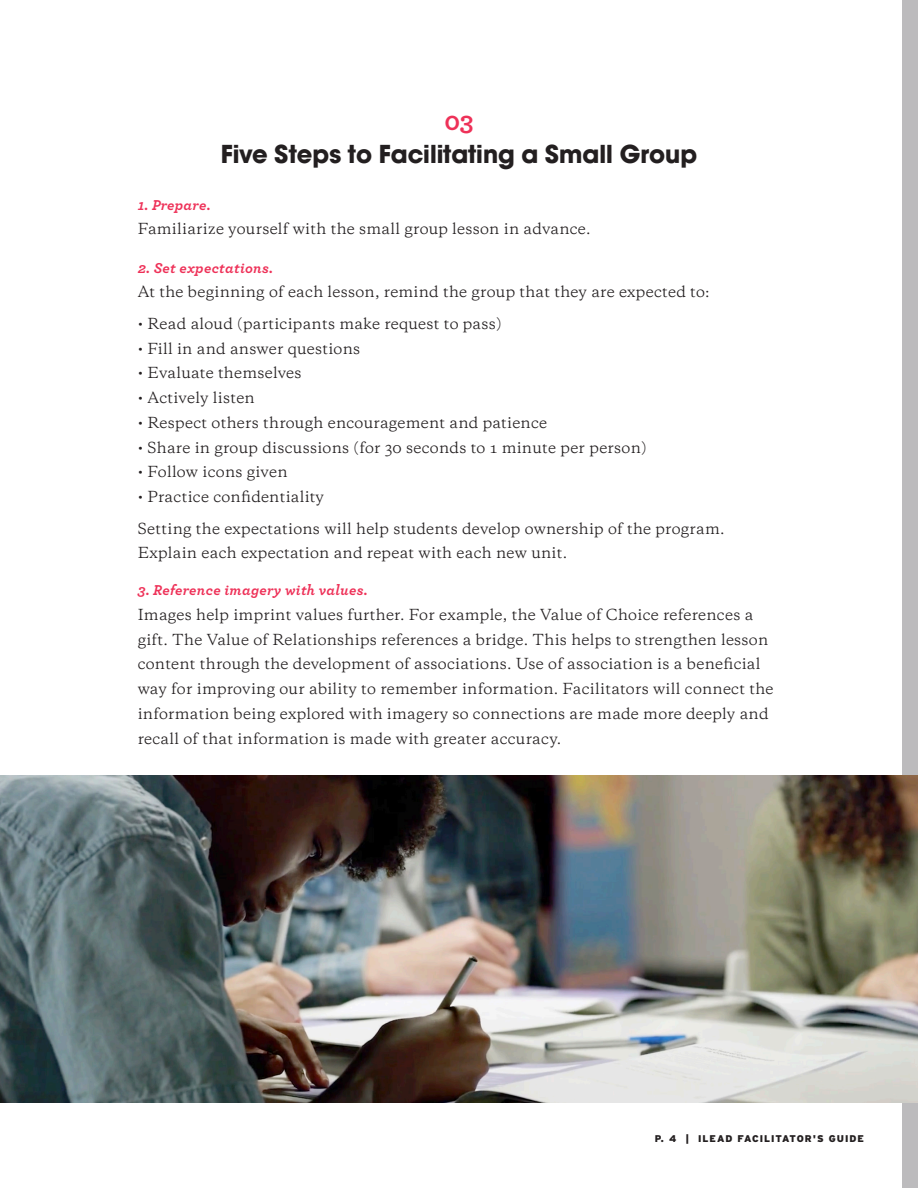
<style>
.page{position:relative;width:918px;height:1188px;background:#fff}
.page>*{position:absolute;margin:0;border:0;box-sizing:border-box;transform-origin:0 0}
.Part_Title{font:700 27px "Avant Garde Md ITC";color:#231f20}
.t1{font:700 27px "Archer";color:#ee3158}
.Body_Copy{font:italic 700 15px "Archer";letter-spacing:.02em;color:#ee3158}
.Body_Copy-2{font:14.25px/24.8px "Galaxie Copernicus";letter-spacing:.02em;color:#231f20}
.t2{font:900 9.75px "Interstate";letter-spacing:.1em;color:#231f20}
</style>
<div class="page">
<div style="left:902px;top:0;width:16px;height:1188px;background:#bcbbbd"></div>
<img style="left:0;top:775px;width:918px;height:328px">
<p class="t1" style="left:444px;top:99px;width:31px">03</p>
<p class="Part_Title" style="left:221px;top:137px;width:478px">Five Steps to Facilitating a Small Group</p>
<p class="Body_Copy" style="left:138px;top:193px;width:74px">1. Prepare.</p>
<p class="Body_Copy-2" style="left:138px;top:217px;width:454px">Familiarize yourself with the small group lesson in advance.</p>
<p class="Body_Copy" style="left:138px;top:256px;width:137px">2. Set expectations.</p>
<p class="Body_Copy-2" style="left:138px;top:280px;width:574px">At the beginning of each lesson, remind the group that they are expected to:</p>
<p class="Body_Copy-2" style="left:138px;top:311px;width:366px">• Read aloud (participants make request to pass)</p>
<p class="Body_Copy-2" style="left:138px;top:336px;width:224px">• Fill in and answer questions</p>
<p class="Body_Copy-2" style="left:138px;top:361px;width:165px">• Evaluate themselves</p>
<p class="Body_Copy-2" style="left:138px;top:385px;width:119px">• Actively listen</p>
<p class="Body_Copy-2" style="left:138px;top:410px;width:411px">• Respect others through encouragement and patience</p>
<p class="Body_Copy-2" style="left:138px;top:435px;width:510px">• Share in group discussions (for 30 seconds to 1 minute per person)</p>
<p class="Body_Copy-2" style="left:138px;top:460px;width:151px">• Follow icons given</p>
<p class="Body_Copy-2" style="left:138px;top:484px;width:188px">• Practice confidentiality</p>
<p class="Body_Copy-2" style="left:138px;top:516px;width:588px">Setting the expectations will help students develop ownership of the program.<br>Explain each expectation and repeat with each new unit.</p>
<p class="Body_Copy" style="left:138px;top:578px;width:232px">3. Reference imagery with values.</p>
<p class="Body_Copy-2" style="left:138px;top:602px;width:637px">Images help imprint values further. For example, the Value of Choice references a gift. The Value of Relationships references a bridge. This helps to strengthen lesson content through the development of associations. Use of association is a beneficial way for improving our ability to remember information. Facilitators will connect the information being explored with imagery so connections are made more deeply and recall of that information is made with greater accuracy.</p>
<p class="t2" style="left:655px;top:1133px;width:211px">P. 4 | ILEAD FACILITATOR'S GUIDE</p>
</div>
